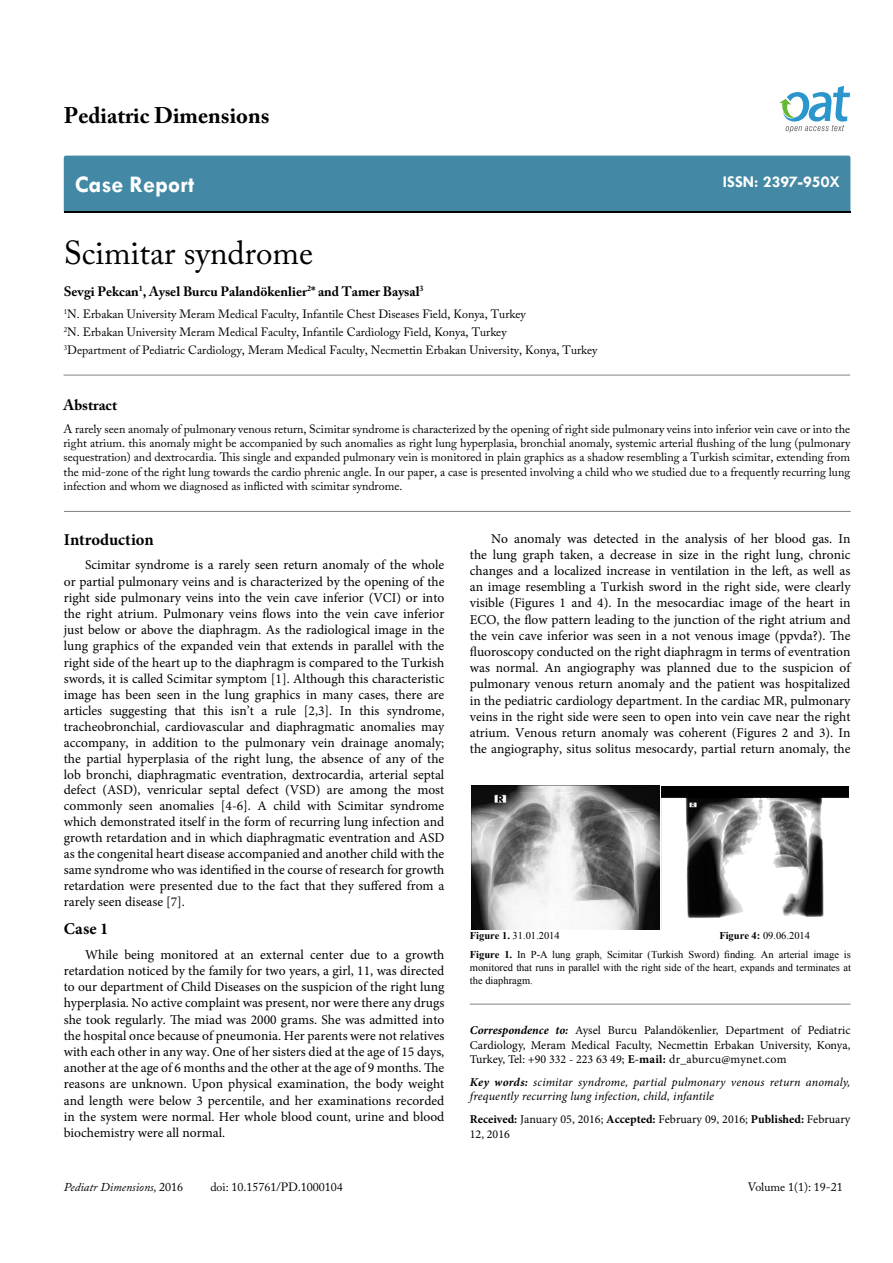
<style>
.page{position:relative;width:893px;height:1263px;background:#fff}
.page>*{position:absolute;margin:0;border:0;box-sizing:border-box;transform-origin:0 0}
.t1{font:33px "Adobe Caslon Pro";color:#000}
.t2{font:700 24px "Tw Cen";color:#fff}
.t3{font:700 22.5px "Adobe Caslon Pro";color:#000}
.t4{font:700 16.5px "Minion Pro";letter-spacing:.005em;color:#000}
.t5{font:700 16.5px "Tw Cen";color:#fff}
.t6{font:700 15px "Adobe Caslon Pro";color:#000}
.t7{font:13.5px/16.2px "Minion Pro";color:#000;text-align:justify}
.t8{font:700 13.5px "Adobe Caslon Pro";color:#000}
.t9{font:12px/14.4px "Adobe Caslon Pro";color:#000}
.t10{font:12px/14.4px "Minion Pro";color:#000;text-align:justify}
.t11{font:italic 12px/14.4px "Minion Pro";letter-spacing:.01em;color:#000}
.t12{font:italic 12px "Adobe Caslon Pro";color:#000}
.t13{font:10.5px/12.6px "Times New Roman";color:#000;text-align:justify}
.t14{font:10.35px "Times New Roman";color:#000}
.s1{font-weight:700}
.s2{font-weight:700;font-style:italic}
.s3{font-style:normal}
</style>
<div class="page">
<div style="left:64px;top:156px;width:786px;height:56px;background:#4389a5"></div>
<svg style="left:779px;top:86px;width:71px;height:47px"></svg>
<hr style="left:64px;top:375px;width:786px;height:1px;background:#808285">
<hr style="left:64px;top:511px;width:787px;height:1px;background:#808285">
<hr style="left:470px;top:1004px;width:380px;height:1px;background:#808285">
<img style="left:472px;top:785px;width:188px;height:145px">
<img style="left:662px;top:786px;width:186px;height:132px">
<h3 class="t3" style="left:64px;top:102px;width:207px">Pediatric Dimensions</h3>
<h2 class="t2" style="left:75px;top:170px;width:121px">Case Report</h2>
<h1 class="t1" style="left:64px;top:233px;width:251px">Scimitar syndrome</h1>
<p class="t8" style="left:64px;top:283px;width:361px">Sevgi Pekcan<sup>1</sup>, Aysel Burcu Palandökenlier<sup>2</sup>* and Tamer Baysal<sup>3</sup></p>
<p class="t9" style="left:64px;top:305px;width:535px;line-height:18px"><sup>1</sup>N. Erbakan University Meram Medical Faculty, Infantile Chest Diseases Field, Konya, Turkey<br><sup>2</sup>N. Erbakan University Meram Medical Faculty, Infantile Cardiology Field, Konya, Turkey<br><sup>3</sup>Department of Pediatric Cardiology, Meram Medical Faculty, Necmettin Erbakan University, Konya, Turkey</p>
<p class="t5" style="left:723px;top:172px;width:119px">ISSN: 2397-950X</p>
<p class="t6" style="left:64px;top:396px;width:55px">Abstract</p>
<p class="t9" style="left:64px;top:421px;width:788px;text-align:justify">A rarely seen anomaly of pulmonary venous return, Scimitar syndrome is characterized by the opening of right side pulmonary veins into inferior vein cave or into the right atrium. this anomaly might be accompanied by such anomalies as right lung hyperplasia, bronchial anomaly, systemic arterial flushing of the lung (pulmonary sequestration) and dextrocardia. This single and expanded pulmonary vein is monitored in plain graphics as a shadow resembling a Turkish scimitar, extending from the mid-zone of the right lung towards the cardio phrenic angle. In our paper, a case is presented involving a child who we studied due to a frequently recurring lung infection and whom we diagnosed as inflicted with scimitar syndrome.</p>
<p class="t4" style="left:64px;top:528px;width:91px">Introduction</p>
<p class="t7" style="left:64px;top:557px;width:382px;text-indent:21px">Scimitar syndrome is a rarely seen return anomaly of the whole or partial pulmonary veins and is characterized by the opening of the right side pulmonary veins into the vein cave inferior (VCI) or into the right atrium. Pulmonary veins flows into the vein cave inferior just below or above the diaphragm. As the radiological image in the lung graphics of the expanded vein that extends in parallel with the right side of the heart up to the diaphragm is compared to the Turkish swords, it is called Scimitar symptom [1]. Although this characteristic image has been seen in the lung graphics in many cases, there are articles suggesting that this isn’t a rule [2,3]. In this syndrome, tracheobronchial, cardiovascular and diaphragmatic anomalies may accompany, in addition to the pulmonary vein drainage anomaly; the partial hyperplasia of the right lung, the absence of any of the lob bronchi, diaphragmatic eventration, dextrocardia, arterial septal defect (ASD), venricular septal defect (VSD) are among the most commonly seen anomalies [4-6]. A child with Scimitar syndrome which demonstrated itself in the form of recurring lung infection and growth retardation and in which diaphragmatic eventration and ASD as the congenital heart disease accompanied and another child with the same syndrome who was identified in the course of research for growth retardation were presented due to the fact that they suffered from a rarely seen disease [7].</p>
<p class="t4" style="left:64px;top:917px;width:46px">Case 1</p>
<p class="t7" style="left:64px;top:946px;width:382px;text-indent:21px">While being monitored at an external center due to a growth retardation noticed by the family for two years, a girl, 11, was directed to our department of Child Diseases on the suspicion of the right lung hyperplasia. No active complaint was present, nor were there any drugs she took regularly. The miad was 2000 grams. She was admitted into the hospital once because of pneumonia. Her parents were not relatives with each other in any way. One of her sisters died at the age of 15 days, another at the age of 6 months and the other at the age of 9 months. The reasons are unknown. Upon physical examination, the body weight and length were below 3 percentile, and her examinations recorded in the system were normal. Her whole blood count, urine and blood biochemistry were all normal.</p>
<p class="t7" style="left:470px;top:530px;width:382px;text-indent:21px">No anomaly was detected in the analysis of her blood gas. In the lung graph taken, a decrease in size in the right lung, chronic changes and a localized increase in ventilation in the left, as well as an image resembling a Turkish sword in the right side, were clearly visible (Figures 1 and 4). In the mesocardiac image of the heart in ECO, the flow pattern leading to the junction of the right atrium and the vein cave inferior was seen in a not venous image (ppvda?). The fluoroscopy conducted on the right diaphragm in terms of eventration was normal. An angiography was planned due to the suspicion of pulmonary venous return anomaly and the patient was hospitalized in the pediatric cardiology department. In the cardiac MR, pulmonary veins in the right side were seen to open into vein cave near the right atrium. Venous return anomaly was coherent (Figures 2 and 3). In the angiography, situs solitus mesocardy, partial return anomaly, the</p>
<p class="t14" style="left:470px;top:929px;width:91px"><span class="s1">Figure 1.</span> 31.01.2014</p>
<p class="t14" style="left:719px;top:929px;width:92px"><span class="s1">Figure 4:</span> 09.06.2014</p>
<p class="t13" style="left:470px;top:948px;width:382px"><span class="s1">Figure 1.</span> In P-A lung graph, Scimitar (Turkish Sword) finding. An arterial image is monitored that runs in parallel with the right side of the heart, expands and terminates at the diaphragm.</p>
<p class="t10" style="left:470px;top:1023px;width:382px"><span class="s2">Correspondence to:</span> Aysel Burcu Palandökenlier, Department of Pediatric Cardiology, Meram Medical Faculty, Necmettin Erbakan University, Konya, Turkey, Tel: +90 332 - 223 63 49; <span class="s1">E-mail:</span> dr_aburcu@mynet.com</p>
<p class="t11" style="left:470px;top:1075px;width:382px"><span class="s1">Key words:</span> scimitar syndrome, partial pulmonary venous return anomaly, frequently recurring lung infection, child, infantile</p>
<p class="t10" style="left:470px;top:1112px;width:382px"><span class="s1">Received:</span> January 05, 2016; <span class="s1">Accepted:</span> February 09, 2016; <span class="s1">Published:</span> February<br>12, 2016</p>
<p class="t12" style="left:64px;top:1180px;width:121px">Pediatr Dimensions, <span class="s3">2016</span></p>
<p class="t9" style="left:210px;top:1180px;width:134px">doi: 10.15761/PD.1000104</p>
<p class="t9" style="left:748px;top:1180px;width:96px">Volume 1(1): 19-21</p>
</div>
